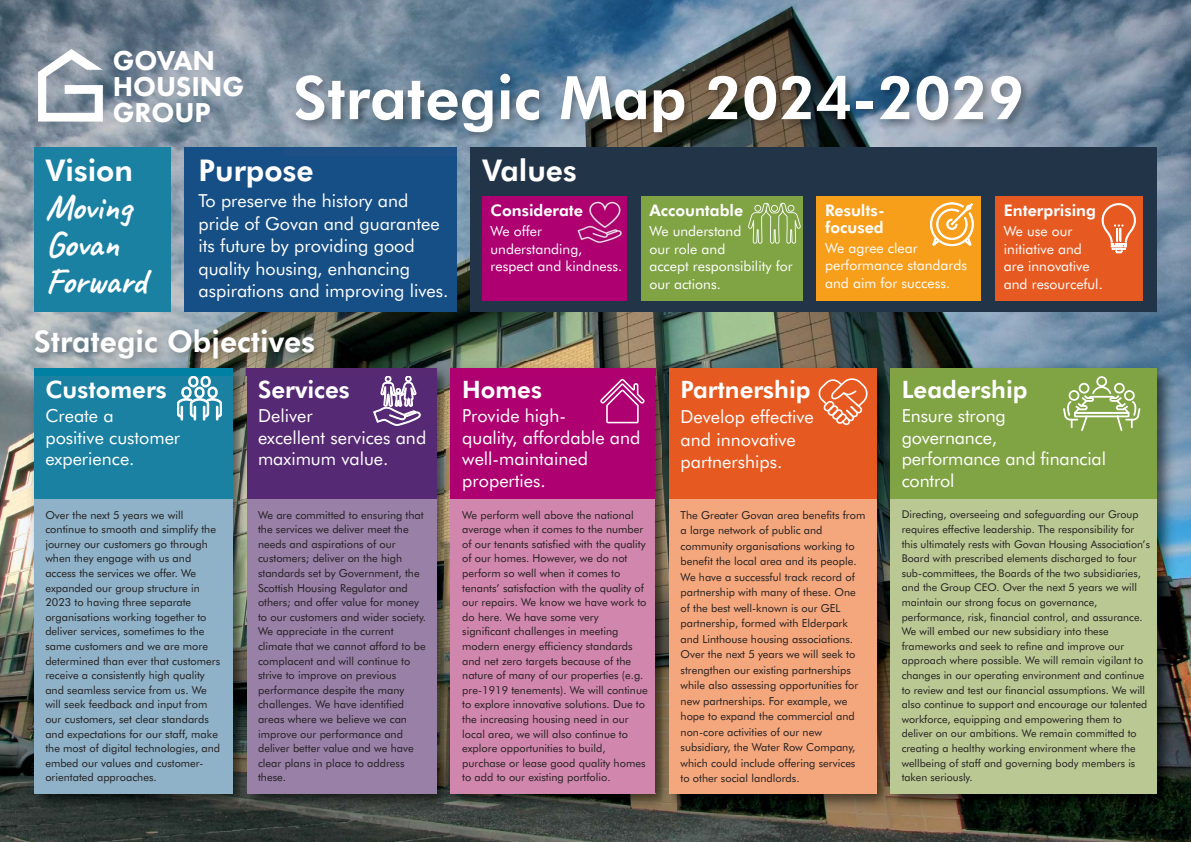
<style>
.page{position:relative;width:1191px;height:842px;background:#fff}
.page>*{position:absolute;margin:0;border:0;box-sizing:border-box;transform-origin:0 0}
.t1{font:800 60px "Futura BT";color:#fff}
.t2{font:700 36px/37.2px "Caveat";letter-spacing:-.01em;color:#fff}
.t3{font:800 30px "Futura BT";color:#fff}
.t4{font:800 28.3px/25.9px "Futura PT";letter-spacing:-.005em;color:#fff}
.t5{font:800 24px "Futura BT";color:#fff}
.t6{font:18px/21.6px "Futura BT";color:#fff}
.t7{font:800 16px/16.6px "Futura BT";color:#fff}
.t8{font:14px/17.6px "Futura BT";color:#fff}
.t9{font:11px/14.6px "Futura BT";color:#231f20}
.t10{font:10.7px/14.6px "Futura BT";color:#231f20}
</style>
<div class="page">
<img style="left:0;top:0;width:1191px;height:842px">
<img style="left:27px;top:375px;width:213px;height:440px">
<div style="left:34px;top:369px;width:198px;height:425px;background:#1a81a2"></div>
<img style="left:34px;top:794px;width:198px;height:1px">
<div style="left:34px;top:499px;width:198px;height:295px;background:#8fb2c8"></div>
<img style="left:253px;top:794px;width:184px;height:21px">
<img style="left:437px;top:375px;width:7px;height:440px">
<img style="left:240px;top:375px;width:13px;height:440px">
<div style="left:247px;top:369px;width:190px;height:425px;background:#552973"></div>
<img style="left:444px;top:375px;width:219px;height:440px">
<div style="left:451px;top:369px;width:204px;height:425px;background:#ae0070"></div>
<img style="left:676px;top:794px;width:200px;height:21px">
<img style="left:876px;top:375px;width:7px;height:440px">
<img style="left:663px;top:375px;width:13px;height:440px">
<div style="left:669px;top:369px;width:207px;height:425px;background:#e65a21"></div>
<img style="left:897px;top:362px;width:280px;height:453px">
<img style="left:883px;top:375px;width:14px;height:440px">
<div style="left:890px;top:369px;width:267px;height:425px;background:#80a344"></div>
<div style="left:184px;top:147px;width:272px;height:165px;background:#164f85"></div>
<div style="left:34px;top:147px;width:136px;height:165px;background:#1a81a2"></div>
<img style="left:284px;top:63px;width:886px;height:92px">
<div style="left:471px;top:147px;width:686px;height:165px;background:#223447"></div>
<div style="left:482px;top:196px;width:144px;height:104px;background:#ae0070"></div>
<div style="left:641px;top:196px;width:161px;height:104px;background:#80a344"></div>
<div style="left:816px;top:196px;width:165px;height:104px;background:#f79e1a"></div>
<div style="left:995px;top:196px;width:147px;height:104px;background:#e65a21"></div>
<img style="left:897px;top:794px;width:260px;height:1px">
<div style="left:890px;top:499px;width:267px;height:295px;background:#bac894"></div>
<div style="left:669px;top:499px;width:207px;height:295px;background:#f4a77d"></div>
<img style="left:457px;top:794px;width:198px;height:1px">
<div style="left:451px;top:499px;width:204px;height:295px;background:#d187ad"></div>
<div style="left:247px;top:499px;width:190px;height:295px;background:#9880a7"></div>
<svg style="left:177px;top:376px;width:45px;height:44px"></svg>
<svg style="left:374px;top:376px;width:46px;height:49px"></svg>
<svg style="left:600px;top:379px;width:44px;height:44px"></svg>
<svg style="left:818px;top:378px;width:49px;height:47px"></svg>
<svg style="left:1063px;top:376px;width:77px;height:55px"></svg>
<svg style="left:930px;top:202px;width:43px;height:44px"></svg>
<img style="left:577px;top:202px;width:47px;height:42px">
<svg style="left:577px;top:207px;width:5px;height:9px"></svg>
<svg style="left:1101px;top:203px;width:34px;height:50px"></svg>
<svg style="left:748px;top:203px;width:52px;height:41px"></svg>
<img style="left:27px;top:321px;width:896px;height:41px">
<img style="left:27px;top:362px;width:213px;height:13px">
<img style="left:34px;top:369px;width:198px;height:6px">
<img style="left:253px;top:362px;width:184px;height:7px">
<svg style="left:240px;top:362px;width:13px;height:13px"></svg>
<img style="left:247px;top:369px;width:6px;height:6px">
<img style="left:457px;top:362px;width:198px;height:7px">
<svg style="left:437px;top:362px;width:20px;height:13px"></svg>
<img style="left:451px;top:369px;width:6px;height:6px">
<img style="left:676px;top:362px;width:200px;height:7px">
<svg style="left:655px;top:362px;width:21px;height:13px"></svg>
<img style="left:669px;top:369px;width:7px;height:6px">
<img style="left:890px;top:362px;width:33px;height:7px">
<svg style="left:876px;top:362px;width:14px;height:13px"></svg>
<svg style="left:38px;top:49px;width:65px;height:73px"></svg>
<h3 class="t4" style="left:113px;top:51px;width:133px">GOVAN<br>HOUSING<br>GROUP</h3>
<h1 class="t1" style="left:293px;top:74px;width:732px">Strategic Map 2024-2029</h1>
<h3 class="t3" style="left:45px;top:159px;width:89px">Vision</h3>
<h2 class="t2" style="left:45px;top:188px;width:103px">Moving<br>Govan<br>Forward</h2>
<h3 class="t3" style="left:198px;top:159px;width:117px">Purpose</h3>
<h3 class="t3" style="left:482px;top:159px;width:96px">Values</h3>
<h3 class="t6" style="left:198px;top:191px;width:251px;line-height:22.6px">To preserve the history and pride of Govan and guarantee its future by providing good quality housing, enhancing aspirations and improving lives.</h3>
<h3 class="t7" style="left:649px;top:204px;width:95px">Accountable</h3>
<h3 class="t7" style="left:490px;top:204px;width:94px">Considerate</h3>
<p class="t8" style="left:490px;top:224px;width:133px">We offer understanding, respect and kindness.</p>
<p class="t8" style="left:649px;top:224px;width:145px">We understand<br>our role and<br>accept responsibility for our actions.</p>
<h3 class="t3" style="left:34px;top:329px;width:282px">Strategic Objectives</h3>
<h3 class="t5" style="left:45px;top:380px;width:123px">Customers</h3>
<h3 class="t6" style="left:45px;top:406px;width:136px">Create a<br>positive customer experience.</h3>
<h3 class="t5" style="left:258px;top:380px;width:93px">Services</h3>
<h3 class="t6" style="left:258px;top:406px;width:170px">Deliver<br>excellent services and maximum value.</h3>
<h3 class="t5" style="left:462px;top:380px;width:81px">Homes</h3>
<h3 class="t6" style="left:462px;top:406px;width:180px">Provide high-<br>quality, affordable and well-maintained properties.</h3>
<h3 class="t5" style="left:680px;top:380px;width:132px">Partnership</h3>
<h3 class="t6" style="left:680px;top:407px;width:135px;line-height:22.6px">Develop effective and innovative partnerships.</h3>
<h3 class="t7" style="left:825px;top:204px;width:61px">Results&shy;focused</h3>
<p class="t8" style="left:825px;top:240px;width:143px">We agree clear performance standards and aim for success.</p>
<h3 class="t7" style="left:1003px;top:204px;width:94px">Enterprising</h3>
<p class="t8" style="left:1003px;top:224px;width:100px">We use our initiative and are innovative and resourceful.</p>
<h3 class="t5" style="left:901px;top:380px;width:127px">Leadership</h3>
<h3 class="t6" style="left:901px;top:406px;width:206px">Ensure strong<br>governance,<br>performance and financial control</h3>
<p class="t9" style="left:45px;top:508px;width:176px">Over the next 5 years we will continue to smooth and simplify the journey our customers go through when they engage with us and access the services we offer. We expanded our group structure in<br>2023 to having three separate organisations working together to deliver services, sometimes to the same customers and we are more determined than ever that customers receive a consistently high quality and seamless service from us. We will seek feedback and input from our customers, set clear standards and expectations for our staff, make the most of digital technologies, and embed our values and customer&shy;orientated approaches.</p>
<p class="t9" style="left:258px;top:508px;width:170px">We are committed to ensuring that the services we deliver meet the needs and aspirations of our customers; deliver on the high standards set by Government, the<br>Scottish Housing Regulator and others; and offer value for money to our customers and wider society.<br>We appreciate in the current climate that we cannot afford to be complacent and will continue to strive to improve on previous performance despite the many challenges. We have identified areas where we believe we can improve our performance and deliver better value and we have clear plans in place to address these.</p>
<p class="t9" style="left:462px;top:508px;width:187px">We perform well above the national average when it comes to the number of our tenants satisfied with the quality of our homes. However, we do not perform so well when it comes to tenants’ satisfaction with the quality of our repairs. We know we have work to do here. We have some very significant challenges in meeting modern energy efficiency standards and net zero targets because of the nature of many of our properties (e.g. pre-1919 tenements). We will continue to explore innovative solutions. Due to the increasing housing need in our local area, we will also continue to explore opportunities to build, purchase or lease good quality homes to add to our existing portfolio.</p>
<p class="t9" style="left:680px;top:508px;width:186px;line-height:15.5px">The Greater Govan area benefits from a large network of public and community organisations working to benefit the local area and its people.<br>We have a successful track record of partnership with many of these. One of the best well-known is our GEL partnership, formed with Elderpark and Linthouse housing associations.<br>Over the next 5 years we will seek to strengthen our existing partnerships while also assessing opportunities for new partnerships. For example, we hope to expand the commercial and non-core activities of our new subsidiary, the Water Row Company, which could include offering services to other social landlords.</p>
<p class="t10" style="left:901px;top:508px;width:250px">Directing, overseeing and safeguarding our Group requires effective leadership. The responsibility for this ultimately rests with Govan Housing Association’s Board with prescribed elements discharged to four sub-committees, the Boards of the two subsidiaries, and the Group CEO. Over the next 5 years we will maintain our strong focus on governance, performance, risk, financial control, and assurance.<br>We will embed our new subsidiary into these frameworks and seek to refine and improve our approach where possible. We will remain vigilant to changes in our operating environment and continue to review and test our financial assumptions. We will also continue to support and encourage our talented workforce, equipping and empowering them to deliver on our ambitions. We remain committed to creating a healthy working environment where the wellbeing of staff and governing body members is taken seriously.</p>
</div>
